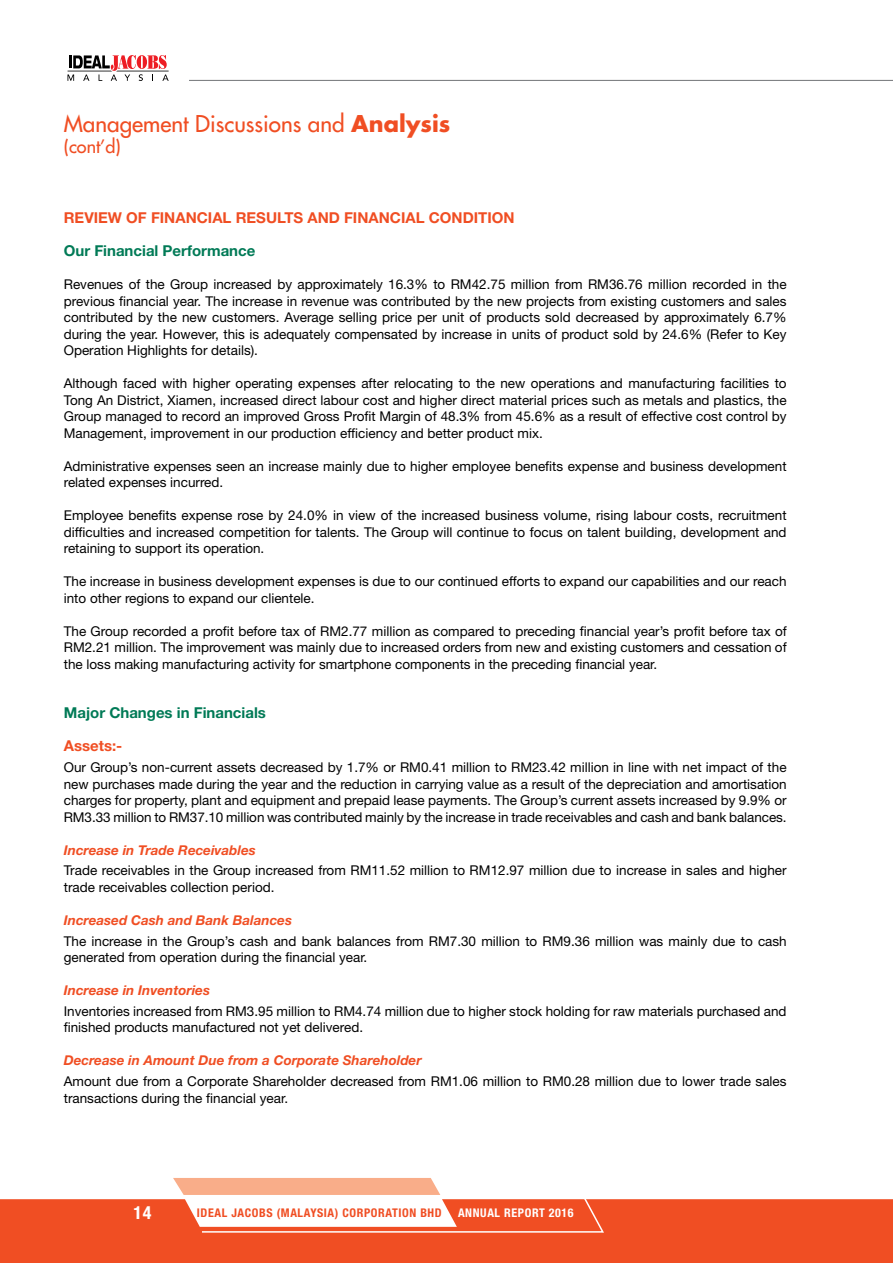
<style>
.page{position:relative;width:893px;height:1263px;background:#fff}
.page>*{position:absolute;margin:0;border:0;box-sizing:border-box;transform-origin:0 0}
.t1{font:500 22.5px "Futura Std";color:#f04e23}
.t2{font:500 18px "Futura Std";color:#f04e23}
.t3{font:700 condensed 18px "Helvetica Neue LT Std";color:#fff}
.t4{font:700 15px "Helvetica Neue LT Std";color:#f04e23}
.t5{font:700 15px "Helvetica Neue LT Std";color:#007a56}
.t6{font:13.5px/16.5px "Helvetica Neue LT Std";color:#000}
.t7{font:italic 700 13.5px "Helvetica Neue LT Std";color:#f04e23}
.t8{font:700 condensed 12px "Helvetica Neue LT Std";letter-spacing:.05em;color:#f04e23}
.t9{font:700 condensed 12px "Helvetica Neue LT Std";letter-spacing:.05em;color:#fff}
.s1{font-weight:700}
</style>
<div class="page">
<div style="left:0;top:1199px;width:893px;height:64px;background:#f04e23"></div>
<svg style="left:68px;top:55px;width:101px;height:26px"></svg>
<svg style="left:173px;top:1178px;width:432px;height:55px"></svg>
<hr style="left:189px;top:80px;width:704px;height:1px;background:#808285">
<h1 class="t1" style="left:64px;top:109px;width:388px">Management Discussions and <span class="s1">Analysis</span></h1>
<h2 class="t2" style="left:64px;top:135px;width:58px">(cont’d)</h2>
<p class="t4" style="left:64px;top:209px;width:41px">Review</p>
<p class="t4" style="left:126px;top:209px;width:44px">of Financial</p>
<p class="t4" style="left:236px;top:209px;width:22px">Results</p>
<p class="t4" style="left:307px;top:209px;width:12px">and</p>
<p class="t4" style="left:344px;top:209px;width:19px">Financial</p>
<p class="t4" style="left:429px;top:209px;width:22px">Condition</p>
<p class="t5" style="left:64px;top:242px;width:193px">Our Financial Performance</p>
<p class="t6" style="left:64px;top:276px;width:724px;text-align:justify">Revenues of the Group increased by approximately 16.3% to RM42.75 million from RM36.76 million recorded in the previous financial year. The increase in revenue was contributed by the new projects from existing customers and sales contributed by the new customers. Average selling price per unit of products sold decreased by approximately 6.7% during the year. However, this is adequately compensated by increase in units of product sold by 24.6% (Refer to Key Operation Highlights for details).</p>
<p class="t6" style="left:64px;top:375px;width:724px;text-align:justify">Although faced with higher operating expenses after relocating to the new operations and manufacturing facilities to Tong An District, Xiamen, increased direct labour cost and higher direct material prices such as metals and plastics, the Group managed to record an improved Gross Profit Margin of 48.3% from 45.6% as a result of effective cost control by Management, improvement in our production efficiency and better product mix.</p>
<p class="t6" style="left:64px;top:458px;width:724px">Administrative expenses seen an increase mainly due to higher employee benefits expense and business development related expenses incurred.</p>
<p class="t6" style="left:64px;top:507px;width:724px;text-align:justify">Employee benefits expense rose by 24.0% in view of the increased business volume, rising labour costs, recruitment difficulties and increased competition for talents. The Group will continue to focus on talent building, development and retaining to support its operation.</p>
<p class="t6" style="left:64px;top:573px;width:724px">The increase in business development expenses is due to our continued efforts to expand our capabilities and our reach into other regions to expand our clientele.</p>
<p class="t6" style="left:64px;top:623px;width:724px;text-align:justify">The Group recorded a profit before tax of RM2.77 million as compared to preceding financial year’s profit before tax of RM2.21 million. The improvement was mainly due to increased orders from new and existing customers and cessation of the loss making manufacturing activity for smartphone components in the preceding financial year.</p>
<p class="t5" style="left:64px;top:704px;width:204px">Major Changes in Financials</p>
<p class="t4" style="left:64px;top:737px;width:60px">Assets:-</p>
<p class="t6" style="left:64px;top:759px;width:724px;text-align:justify">Our Group’s non-current assets decreased by 1.7% or RM0.41 million to RM23.42 million in line with net impact of the new purchases made during the year and the reduction in carrying value as a result of the depreciation and amortisation charges for property, plant and equipment and prepaid lease payments. The Group’s current assets increased by 9.9% or RM3.33 million to RM37.10 million was contributed mainly by the increase in trade receivables and cash and bank balances.</p>
<p class="t7" style="left:64px;top:841px;width:194px">Increase in Trade Receivables</p>
<p class="t6" style="left:64px;top:862px;width:724px">Trade receivables in the Group increased from RM11.52 million to RM12.97 million due to increase in sales and higher trade receivables collection period.</p>
<p class="t7" style="left:64px;top:912px;width:230px">Increased Cash and Bank Balances</p>
<p class="t6" style="left:64px;top:932px;width:724px">The increase in the Group’s cash and bank balances from RM7.30 million to RM9.36 million was mainly due to cash generated from operation during the financial year.</p>
<p class="t7" style="left:64px;top:982px;width:148px">Increase in Inventories</p>
<p class="t6" style="left:64px;top:1003px;width:724px">Inventories increased from RM3.95 million to RM4.74 million due to higher stock holding for raw materials purchased and finished products manufactured not yet delivered.</p>
<p class="t7" style="left:64px;top:1052px;width:359px">Decrease in Amount Due from a Corporate Shareholder</p>
<p class="t6" style="left:64px;top:1073px;width:724px">Amount due from a Corporate Shareholder decreased from RM1.06 million to RM0.28 million due to lower trade sales transactions during the financial year.</p>
<h2 class="t3" style="left:133px;top:1202px;width:20px">14</h2>
<p class="t8" style="left:197px;top:1206px;width:246px">IDEAL JACOBS (MALAYSIA) CORPORATION BHD</p>
<p class="t9" style="left:458px;top:1206px;width:117px">ANNUAL REPORT 2016</p>
</div>
